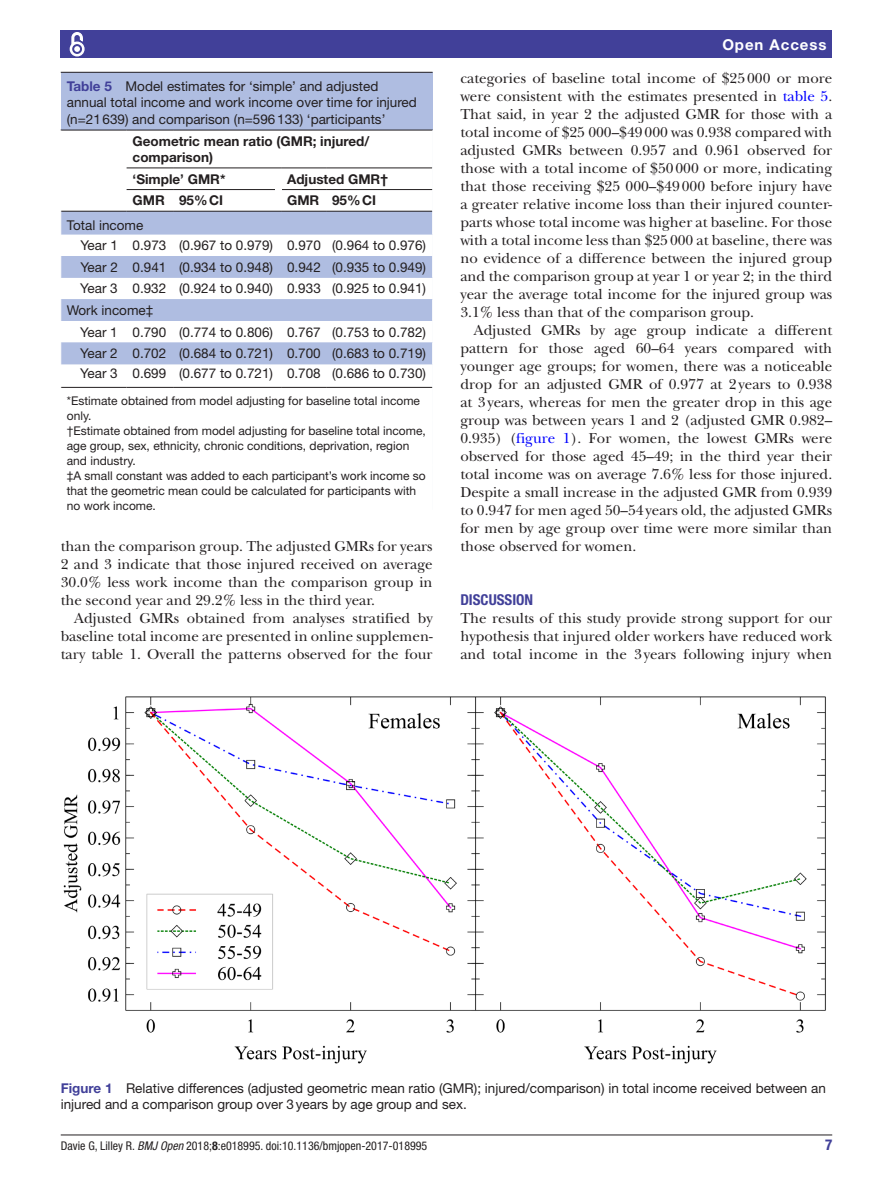
<style>
.page{position:relative;width:893px;height:1191px;background:#fff}
.page>*{position:absolute;margin:0;border:0;box-sizing:border-box;transform-origin:0 0}
.t1{font:15px/18px "New Baskerville";color:#231f20;text-align:justify}
.t2{font:700 condensed 15px "Helvetica Neue LT Std";color:#414099}
.t3{font:700 15px "Helvetica Neue LT Std";letter-spacing:.065em;color:#fff}
.t4{font:13.5px/16.5px "Helvetica Neue LT Std";color:#231f20}
.t5{font:700 13.5px/16.2px "Helvetica Neue LT Std";color:#231f20}
.t6{font:12px/15px "Helvetica Neue LT Std";color:#231f20}
.t7{font:condensed 12px "Helvetica Neue LT Std";color:#231f20}
.s1{font-weight:700;color:#414099}
.s2{color:#00f}
.s3{font-style:italic}
.s4{font-weight:700}
</style>
<div class="page">
<hr style="left:61px;top:1134px;width:771px;height:1px;background:#231f20">
<div style="left:61px;top:31px;width:771px;height:27px;background:#414099"></div>
<svg style="left:69px;top:32px;width:16px;height:25px"></svg>
<div style="left:61px;top:73px;width:372px;height:437px;background:#afbde1"></div>
<hr style="left:61px;top:72px;width:372px;height:1px;background:#231f20">
<div style="left:61px;top:131px;width:371px;height:378px;background:#fff"></div>
<svg style="left:61px;top:212px;width:371px;height:152px"></svg>
<hr style="left:61px;top:211px;width:66px;height:1px;background:#231f20">
<hr style="left:61px;top:130px;width:66px;height:1px;background:#231f20">
<hr style="left:127px;top:130px;width:46px;height:1px;background:#231f20">
<hr style="left:173px;top:130px;width:108px;height:1px;background:#231f20">
<hr style="left:281px;top:130px;width:45px;height:1px;background:#231f20">
<hr style="left:326px;top:130px;width:107px;height:1px;background:#231f20">
<hr style="left:127px;top:167px;width:46px;height:1px;background:#231f20">
<hr style="left:173px;top:167px;width:108px;height:1px;background:#231f20">
<hr style="left:281px;top:167px;width:45px;height:1px;background:#231f20">
<hr style="left:326px;top:167px;width:106px;height:1px;background:#231f20">
<hr style="left:127px;top:189px;width:46px;height:1px;background:#231f20">
<hr style="left:127px;top:211px;width:46px;height:1px;background:#231f20">
<hr style="left:173px;top:189px;width:108px;height:1px;background:#231f20">
<hr style="left:173px;top:211px;width:108px;height:1px;background:#231f20">
<hr style="left:281px;top:189px;width:45px;height:1px;background:#231f20">
<hr style="left:281px;top:211px;width:45px;height:1px;background:#231f20">
<hr style="left:326px;top:189px;width:106px;height:1px;background:#231f20">
<hr style="left:326px;top:211px;width:106px;height:1px;background:#231f20">
<hr style="left:127px;top:387px;width:46px;height:1px;background:#231f20">
<hr style="left:173px;top:387px;width:108px;height:1px;background:#231f20">
<hr style="left:281px;top:387px;width:45px;height:1px;background:#231f20">
<hr style="left:61px;top:387px;width:66px;height:1px;background:#231f20">
<hr style="left:326px;top:387px;width:106px;height:1px;background:#231f20">
<hr style="left:432px;top:130px;width:1px;height:38px;background:#fff">
<svg style="left:432px;top:168px;width:1px;height:219px"></svg>
<hr style="left:432px;top:387px;width:1px;height:123px;background:#fff">
<hr style="left:61px;top:419px;width:372px;height:2px;background:#fff">
<hr style="left:61px;top:464px;width:372px;height:2px;background:#fff">
<hr style="left:61px;top:509px;width:372px;height:2px;background:#fff">
<svg style="left:275px;top:187px;width:6px;height:5px"></svg>
<img style="left:63px;top:696px;width:763px;height:368px">
<p class="t4" style="left:67px;top:77px;width:352px"><span class="s1">Table 5</span> Model estimates for ‘simple’ and adjusted annual total income and work income over time for injured (n=21639) and comparison (n=596133) ‘participants’</p>
<p class="t5" style="left:133px;top:132px;width:238px">Geometric mean ratio (GMR; injured/ comparison)</p>
<p class="t5" style="left:133px;top:170px;width:94px">‘Simple’ GMR*</p>
<p class="t5" style="left:287px;top:170px;width:102px">Adjusted GMR†</p>
<p class="t5" style="left:133px;top:192px;width:92px">GMR 95%CI</p>
<p class="t5" style="left:287px;top:192px;width:91px">GMR 95%CI</p>
<p class="t4" style="left:80px;top:215px;width:347px;line-height:20.1px;text-indent:-14px">Total income<br>Year 1 0.973 (0.967 to 0.979) 0.970 (0.964 to 0.976)</p>
<p class="t4" style="left:80px;top:258px;width:347px">Year 2 0.941 (0.934 to 0.948) 0.942 (0.935 to 0.949)</p>
<p class="t4" style="left:80px;top:280px;width:347px">Year 3 0.932 (0.924 to 0.940) 0.933 (0.925 to 0.941)</p>
<p class="t4" style="left:67px;top:302px;width:88px">Work income‡</p>
<p class="t4" style="left:80px;top:323px;width:347px">Year 1 0.790 (0.774 to 0.806) 0.767 (0.753 to 0.782)</p>
<p class="t4" style="left:80px;top:345px;width:347px">Year 2 0.702 (0.684 to 0.721) 0.700 (0.683 to 0.719)</p>
<p class="t4" style="left:80px;top:365px;width:347px">Year 3 0.699 (0.677 to 0.721) 0.708 (0.686 to 0.730)</p>
<p class="t6" style="left:67px;top:393px;width:360px">*Estimate obtained from model adjusting for baseline total income only.<br>†Estimate obtained from model adjusting for baseline total income, age group, sex, ethnicity, chronic conditions, deprivation, region and industry.<br>‡A small constant was added to each participant’s work income so that the geometric mean could be calculated for participants with no work income.</p>
<p class="t1" style="left:61px;top:537px;width:373px">than the comparison group. The adjusted GMRs for years 2 and 3 indicate that those injured received on average 30.0% less work income than the comparison group in the second year and 29.2% less in the third year.</p>
<p class="t1" style="left:61px;top:609px;width:373px;text-indent:14px">Adjusted GMRs obtained from analyses stratified by baseline total income are presented in online supplemen&shy;tary table 1. Overall the patterns observed for the four</p>
<p class="t3" style="left:722px;top:35px;width:106px">Open Access</p>
<p class="t1" style="left:460px;top:69px;width:373px">categories of baseline total income of $25000 or more were consistent with the estimates presented in <span class="s2">table 5</span>.<br>That said, in year 2 the adjusted GMR for those with a total income of $25 000–$49000 was 0.938 compared with adjusted GMRs between 0.957 and 0.961 observed for those with a total income of $50000 or more, indicating that those receiving $25 000–$49000 before injury have a greater relative income loss than their injured counter&shy;parts whose total income was higher at baseline. For those with a total income less than $25000 at baseline, there was no evidence of a difference between the injured group and the comparison group at year 1 or year 2; in the third year the average total income for the injured group was 3.1% less than that of the comparison group.</p>
<p class="t1" style="left:460px;top:321px;width:373px;text-indent:14px">Adjusted GMRs by age group indicate a different pattern for those aged 60–64 years compared with younger age groups; for women, there was a noticeable drop for an adjusted GMR of 0.977 at 2years to 0.938 at 3years, whereas for men the greater drop in this age group was between years 1 and 2 (adjusted GMR 0.982– 0.935) (<span class="s2">figure 1</span>). For women, the lowest GMRs were observed for those aged 45–49; in the third year their total income was on average 7.6% less for those injured.<br>Despite a small increase in the adjusted GMR from 0.939 to 0.947 for men aged 50–54years old, the adjusted GMRs for men by age group over time were more similar than those observed for women.</p>
<p class="t2" style="left:460px;top:590px;width:74px">DISCUSSION</p>
<p class="t1" style="left:460px;top:609px;width:373px">The results of this study provide strong support for our hypothesis that injured older workers have reduced work and total income in the 3years following injury when</p>
<p class="t4" style="left:61px;top:1080px;width:767px"><span class="s1">Figure 1</span> Relative differences (adjusted geometric mean ratio (GMR); injured/comparison) in total income received between an injured and a comparison group over 3years by age group and sex.</p>
<p class="t7" style="left:61px;top:1138px;width:368px">Davie G, Lilley R. <span class="s3">BMJ Open</span> 2018;<span class="s4">8</span>:e018995. doi:10.1136/bmjopen-2017-018995</p>
<p class="t2" style="left:825px;top:1135px;width:9px">7</p>
</div>
